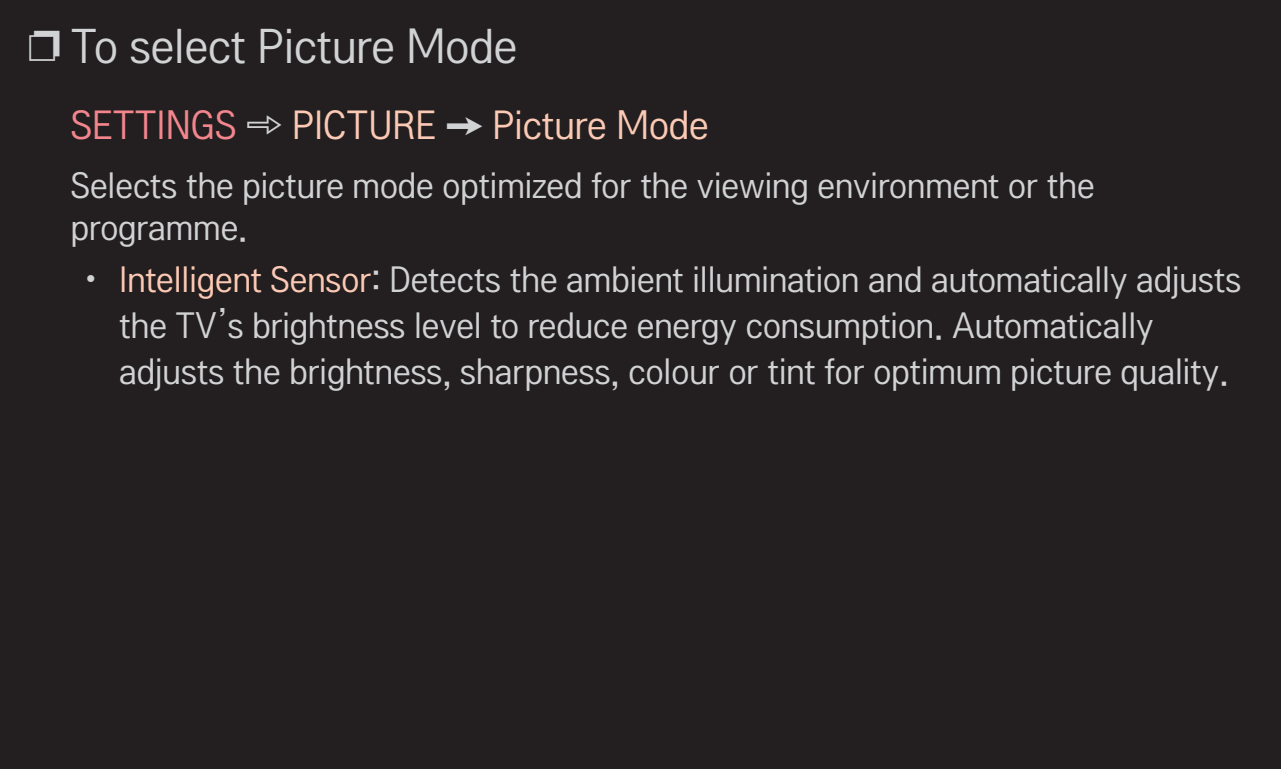
<style>
.page{position:relative;width:1281px;height:769px;background:#fff}
.page>*{position:absolute;margin:0;border:0;box-sizing:border-box;transform-origin:0 0}
.t1{font:48px "LG Display Light";color:#d1d2d4}
.t2{font:40px "LG Display Light";color:#fcc9b4}
.t3{font:36px/46px "LG Display Light";color:#d1d2d4}
.s1{font-size:42px}
.s2{color:#f3858d}
.s3{color:#d1d2d4}
.s4{color:#fcc9b4}
</style>
<div class="page">
<div style="left:0;top:0;width:1280px;height:768px;background:#231f20"></div>
<h1 class="t1" style="left:28px;top:9px;width:490px"><span class="s1">❐</span> To select Picture Mode</h1>
<p class="t2" style="left:71px;top:95px;width:639px"><span class="s2">SETTINGS</span> <span class="s3">➾</span> PICTURE <span class="s3">➙</span> Picture Mode</p>
<p class="t3" style="left:71px;top:161px;width:1025px;line-height:42px">Selects the picture mode optimized for the viewing environment or the programme.</p>
<p class="t3" style="left:119px;top:253px;width:1123px;text-indent:-34px">• <span class="s4">Intelligent Sensor</span>: Detects the ambient illumination and automatically adjusts the TV’s brightness level to reduce energy consumption. Automatically adjusts the brightness, sharpness, colour or tint for optimum picture quality.</p>
</div>
